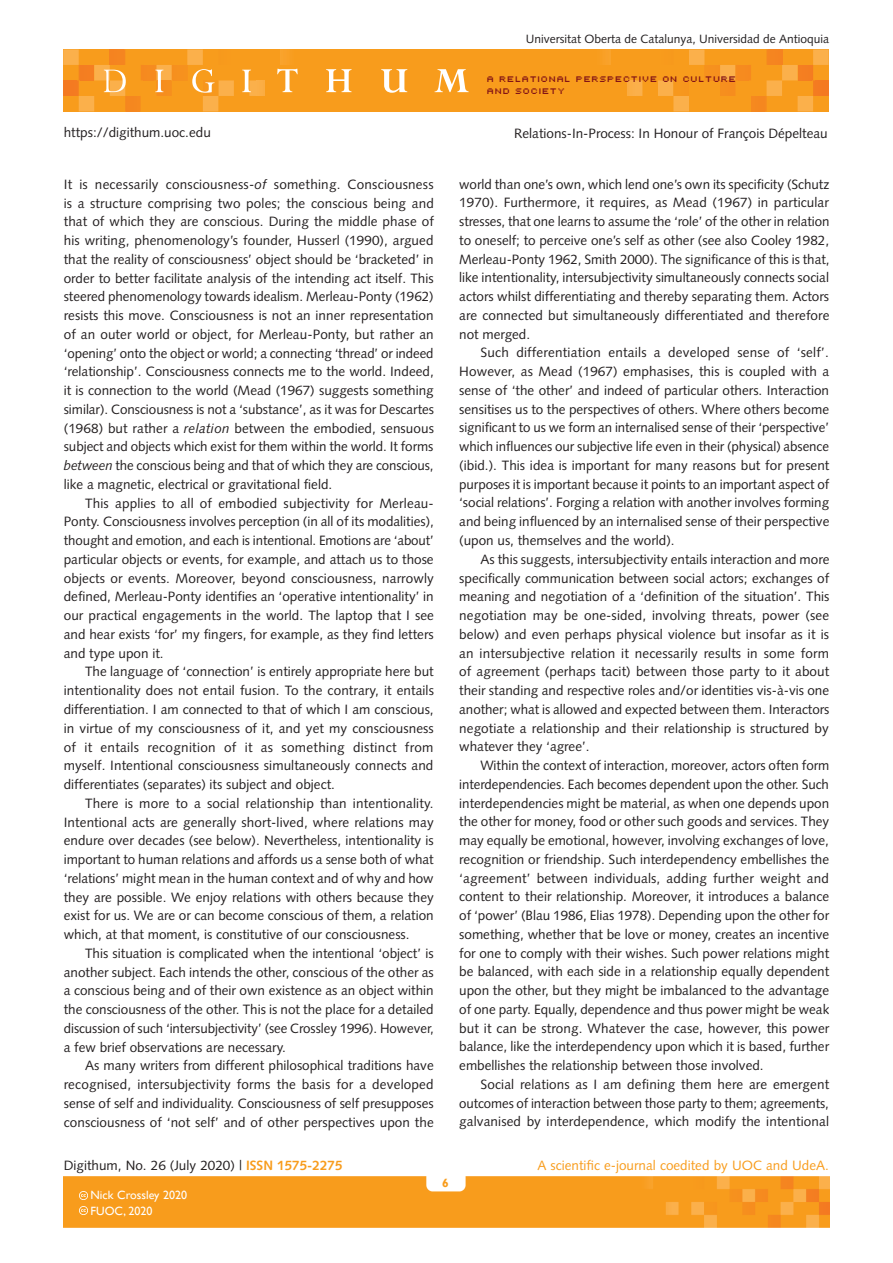
<style>
.page{position:relative;width:893px;height:1263px;background:#fff}
.page>*{position:absolute;margin:0;border:0;box-sizing:border-box;transform-origin:0 0}
.t1{font:13.5px/18.8px "Syntax LT";color:#231f20;text-align:justify}
.t2{font:13.5px "Syntax LT";color:#f89c1c}
.t3{font:12px "Syntax LT";color:#231f20}
.t4{font:12px/15.8px "Gill Sans";color:#fff}
.t5{font:700 12px "Gill Sans";color:#f89c1c}
.t6{font:9px/12px "Uni 0554";color:#821316}
.s1{font-style:italic}
.s2{font-weight:700;color:#f89c1c}
</style>
<div class="page">
<img style="left:64px;top:1177px;width:765px;height:50px">
<svg style="left:79px;top:1191px;width:9px;height:8px"></svg>
<svg style="left:79px;top:1206px;width:9px;height:8px"></svg>
<div style="left:63px;top:49px;width:766px;height:62px;background:#f89c1c"></div>
<hr style="left:265px;top:49px;width:1px;height:62px;background:#faab40">
<hr style="left:266px;top:49px;width:2px;height:62px;background:#faab3f">
<hr style="left:268px;top:49px;width:1px;height:62px;background:#faaa3d">
<hr style="left:269px;top:49px;width:2px;height:62px;background:#faa93b">
<hr style="left:271px;top:49px;width:1px;height:62px;background:#faa839">
<hr style="left:272px;top:49px;width:2px;height:62px;background:#faa837">
<hr style="left:274px;top:49px;width:1px;height:62px;background:#faa736">
<hr style="left:275px;top:49px;width:2px;height:62px;background:#faa633">
<hr style="left:277px;top:49px;width:1px;height:62px;background:#f9a531">
<hr style="left:278px;top:49px;width:2px;height:62px;background:#f9a430">
<hr style="left:625px;top:49px;width:2px;height:62px;background:#faab40">
<hr style="left:624px;top:49px;width:1px;height:62px;background:#faab3f">
<hr style="left:622px;top:49px;width:2px;height:62px;background:#faaa3d">
<hr style="left:621px;top:49px;width:1px;height:62px;background:#faa93b">
<hr style="left:619px;top:49px;width:2px;height:62px;background:#faa839">
<hr style="left:618px;top:49px;width:1px;height:62px;background:#faa837">
<hr style="left:616px;top:49px;width:2px;height:62px;background:#faa736">
<hr style="left:615px;top:49px;width:1px;height:62px;background:#faa633">
<hr style="left:613px;top:49px;width:2px;height:62px;background:#f9a531">
<hr style="left:612px;top:49px;width:1px;height:62px;background:#f9a430">
<svg style="left:605px;top:49px;width:6px;height:16px"></svg>
<svg style="left:627px;top:49px;width:202px;height:62px"></svg>
<hr style="left:815px;top:80px;width:4px;height:16px;background:#f47b21">
<hr style="left:819px;top:80px;width:3px;height:16px;background:#f47a21">
<hr style="left:822px;top:80px;width:3px;height:16px;background:#f47921">
<hr style="left:825px;top:80px;width:4px;height:16px;background:#f47921">
<svg style="left:63px;top:49px;width:202px;height:62px"></svg>
<svg style="left:277px;top:49px;width:21px;height:43px"></svg>
<svg style="left:326px;top:69px;width:26px;height:23px"></svg>
<svg style="left:381px;top:69px;width:26px;height:24px"></svg>
<svg style="left:434px;top:69px;width:35px;height:23px"></svg>
<p class="t1" style="left:64px;top:123px;width:149px">https://digithum.uoc.edu</p>
<p class="t1" style="left:64px;top:175px;width:372px">It is necessarily consciousness-<span class="s1">of</span> something. Consciousness is a structure comprising two poles; the conscious being and that of which they are conscious. During the middle phase of his writing, phenomenology’s founder, Husserl (1990), argued that the reality of consciousness’ object should be ‘bracketed’ in order to better facilitate analysis of the intending act itself. This steered phenomenology towards idealism. Merleau-Ponty (1962) resists this move. Consciousness is not an inner representation of an outer world or object, for Merleau-Ponty, but rather an ‘opening’ onto the object or world; a connecting ‘thread’ or indeed ‘relationship’. Consciousness connects me to the world. Indeed, it is connection to the world (Mead (1967) suggests something similar). Consciousness is not a ‘substance’, as it was for Descartes (1968) but rather a <span class="s1">relation</span> between the embodied, sensuous subject and objects which exist for them within the world. It forms <span class="s1">between</span> the conscious being and that of which they are conscious, like a magnetic, electrical or gravitational field.</p>
<p class="t1" style="left:64px;top:494px;width:372px;text-indent:21px">This applies to all of embodied subjectivity for Merleau-Ponty. Consciousness involves perception (in all of its modalities), thought and emotion, and each is intentional. Emotions are ‘about’ particular objects or events, for example, and attach us to those objects or events. Moreover, beyond consciousness, narrowly defined, Merleau-Ponty identifies an ‘operative intentionality’ in our practical engagements in the world. The laptop that I see and hear exists ‘for’ my fingers, for example, as they find letters and type upon it.</p>
<p class="t1" style="left:64px;top:662px;width:372px;text-indent:21px">The language of ‘connection’ is entirely appropriate here but intentionality does not entail fusion. To the contrary, it entails differentiation. I am connected to that of which I am conscious, in virtue of my consciousness of it, and yet my consciousness of it entails recognition of it as something distinct from myself. Intentional consciousness simultaneously connects and differentiates (separates) its subject and object.</p>
<p class="t1" style="left:64px;top:794px;width:372px;text-indent:21px">There is more to a social relationship than intentionality.<br>Intentional acts are generally short-lived, where relations may endure over decades (see below). Nevertheless, intentionality is important to human relations and affords us a sense both of what ‘relations’ might mean in the human context and of why and how they are possible. We enjoy relations with others because they exist for us. We are or can become conscious of them, a relation which, at that moment, is constitutive of our consciousness.</p>
<p class="t1" style="left:64px;top:944px;width:372px;text-indent:21px">This situation is complicated when the intentional ‘object’ is another subject. Each intends the other, conscious of the other as a conscious being and of their own existence as an object within the consciousness of the other. This is not the place for a detailed discussion of such ‘intersubjectivity’ (see Crossley 1996). However, a few brief observations are necessary.</p>
<p class="t1" style="left:64px;top:1056px;width:372px;text-indent:21px">As many writers from different philosophical traditions have recognised, intersubjectivity forms the basis for a developed sense of self and individuality. Consciousness of self presupposes consciousness of ‘not self’ and of other perspectives upon the</p>
<p class="t3" style="left:526px;top:32px;width:305px">Universitat Oberta de Catalunya, Universidad de Antioquia</p>
<p class="t6" style="left:488px;top:72px;width:251px">A RELATIONAL PERSPECTIVE ON CULTURE<br>AND SOCIETY</p>
<p class="t1" style="left:514px;top:124px;width:315px">Relations-In-Process: In Honour of François Dépelteau</p>
<p class="t1" style="left:459px;top:175px;width:372px">world than one’s own, which lend one’s own its specificity (Schutz 1970). Furthermore, it requires, as Mead (1967) in particular stresses, that one learns to assume the ‘role’ of the other in relation to oneself; to perceive one’s self as other (see also Cooley 1982, Merleau-Ponty 1962, Smith 2000). The significance of this is that, like intentionality, intersubjectivity simultaneously connects social actors whilst differentiating and thereby separating them. Actors are connected but simultaneously differentiated and therefore not merged.</p>
<p class="t1" style="left:459px;top:343px;width:372px;text-indent:21px">Such differentiation entails a developed sense of ‘self’.<br>However, as Mead (1967) emphasises, this is coupled with a sense of ‘the other’ and indeed of particular others. Interaction sensitises us to the perspectives of others. Where others become significant to us we form an internalised sense of their ‘perspective’ which influences our subjective life even in their (physical) absence (ibid.). This idea is important for many reasons but for present purposes it is important because it points to an important aspect of ‘social relations’. Forging a relation with another involves forming and being influenced by an internalised sense of their perspective (upon us, themselves and the world).</p>
<p class="t1" style="left:459px;top:550px;width:372px;text-indent:21px">As this suggests, intersubjectivity entails interaction and more specifically communication between social actors; exchanges of meaning and negotiation of a ‘definition of the situation’. This negotiation may be one-sided, involving threats, power (see below) and even perhaps physical violence but insofar as it is an intersubjective relation it necessarily results in some form of agreement (perhaps tacit) between those party to it about their standing and respective roles and/or identities vis-à-vis one another; what is allowed and expected between them. Interactors negotiate a relationship and their relationship is structured by whatever they ‘agree’.</p>
<p class="t1" style="left:459px;top:756px;width:372px;text-indent:21px">Within the context of interaction, moreover, actors often form interdependencies. Each becomes dependent upon the other. Such interdependencies might be material, as when one depends upon the other for money, food or other such goods and services. They may equally be emotional, however, involving exchanges of love, recognition or friendship. Such interdependency embellishes the ‘agreement’ between individuals, adding further weight and content to their relationship. Moreover, it introduces a balance of ‘power’ (Blau 1986, Elias 1978). Depending upon the other for something, whether that be love or money, creates an incentive for one to comply with their wishes. Such power relations might be balanced, with each side in a relationship equally dependent upon the other, but they might be imbalanced to the advantage of one party. Equally, dependence and thus power might be weak but it can be strong. Whatever the case, however, this power balance, like the interdependency upon which it is based, further embellishes the relationship between those involved.</p>
<p class="t1" style="left:459px;top:1075px;width:371px;text-indent:21px">Social relations as I am defining them here are emergent outcomes of interaction between those party to them; agreements, galvanised by interdependence, which modify the intentional</p>
<p class="t1" style="left:64px;top:1156px;width:280px">Digithum, No. 26 (July 2020) | <span class="s2">ISSN 1575-2275</span></p>
<p class="t2" style="left:537px;top:1157px;width:293px">A scientific e-journal coedited by UOC and UdeA.</p>
<p class="t5" style="left:442px;top:1175px;width:8px">6</p>
<p class="t4" style="left:91px;top:1187px;width:98px">Nick Crossley 2020<br>FUOC, 2020</p>
</div>
